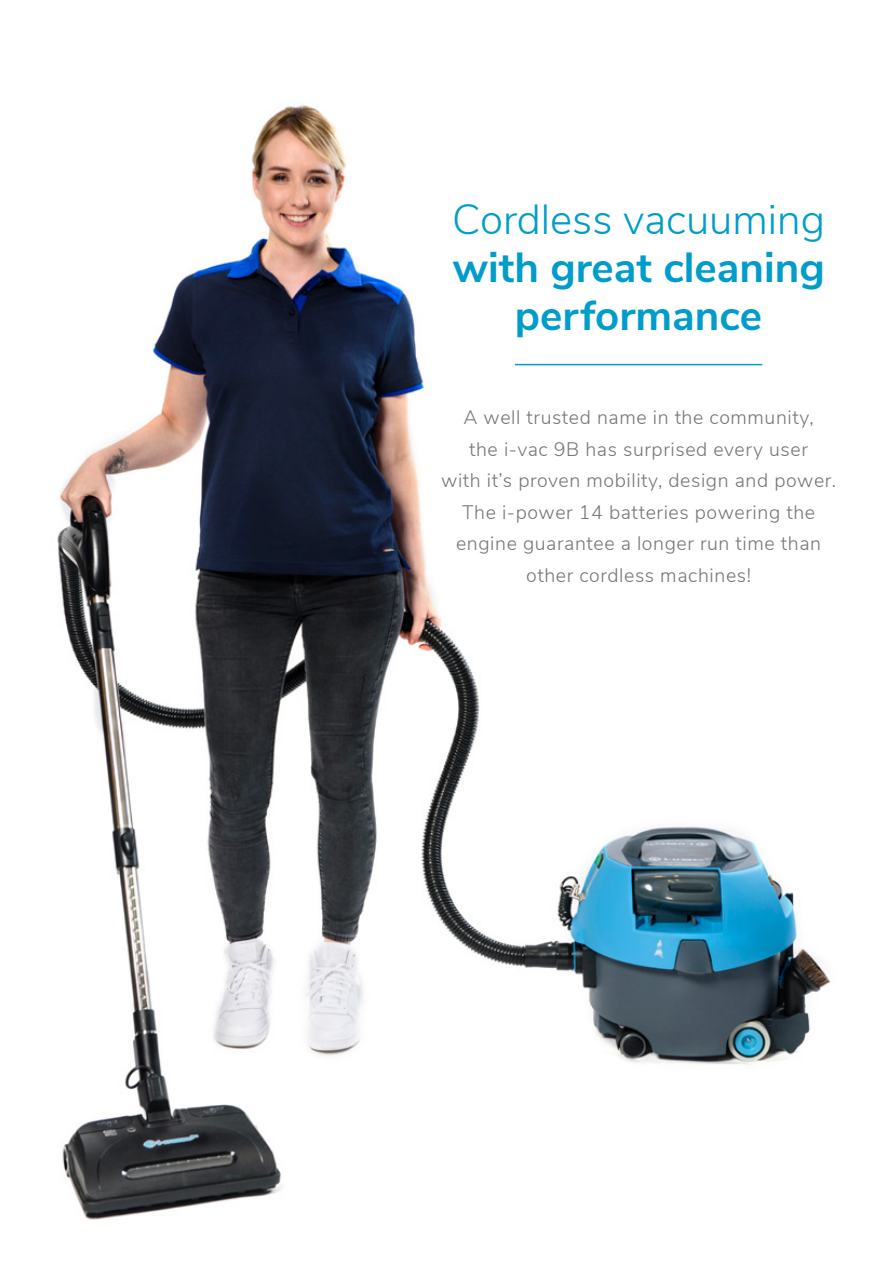
<style>
.page{position:relative;width:893px;height:1263px;background:#fff}
.page>*{position:absolute;margin:0;border:0;box-sizing:border-box;transform-origin:0 0}
.t1{font:700 42px/48px "Nunito Sans";color:#009dca;text-align:center}
.t2{font:300 42px "Nunito Sans";color:#009dca}
.t3{font:300 19.5px/31.5px "Nunito Sans";letter-spacing:.03em;color:#767675;text-align:center}
</style>
<div class="page">
<img style="left:57px;top:105px;width:774px;height:1115px">
<hr style="left:515px;top:364px;width:247px;height:1px;background:#009dca">
<h1 class="t2" style="left:452px;top:189px;width:374px">Cordless vacuuming</h1>
<h1 class="t1" style="left:452px;top:241px;width:374px">with great cleaning performance</h1>
<p class="t3" style="left:441px;top:401px;width:396px">A well trusted name in the community,<br>the i-vac 9B has surprised every user<br>with it’s proven mobility, design and power.<br>The i-power 14 batteries powering the engine guarantee a longer run time than other cordless machines!</p>
</div>
